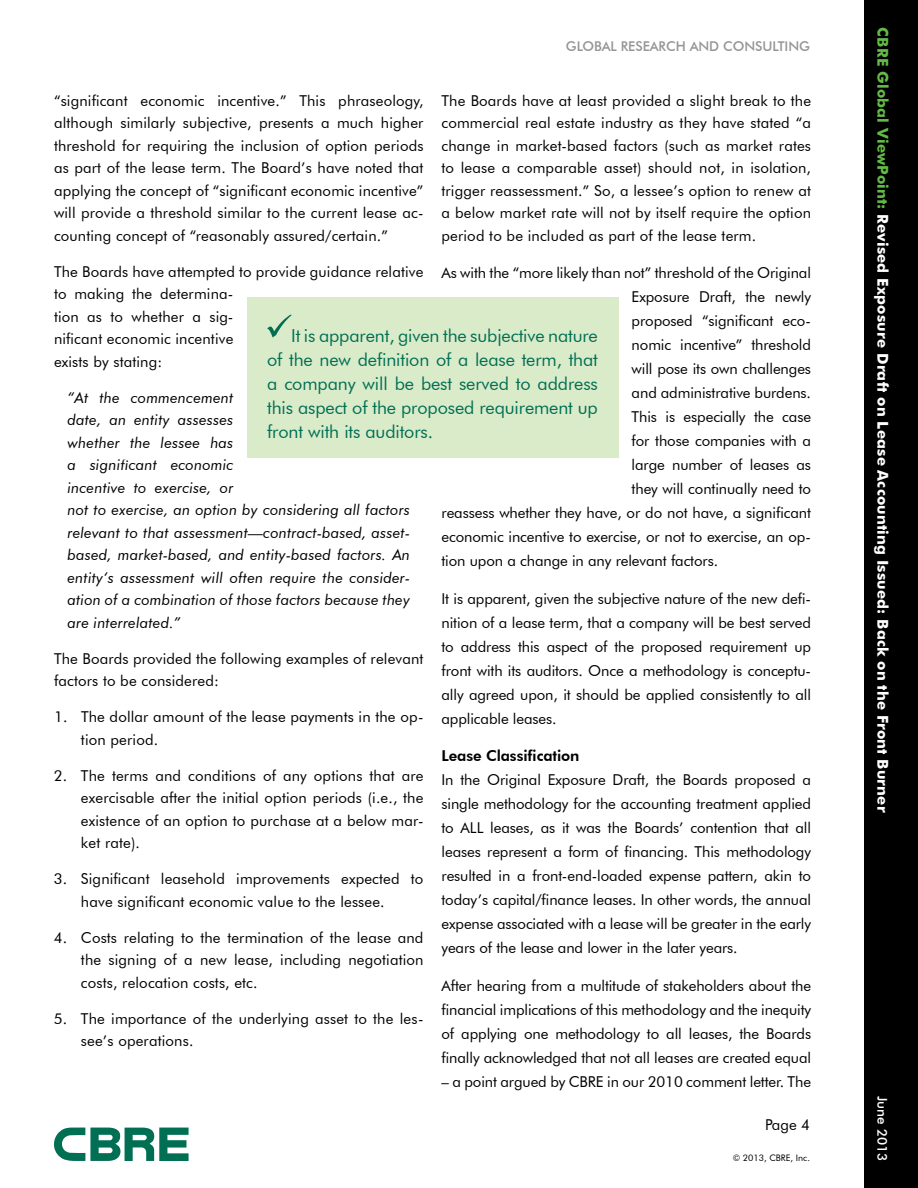
<style>
.page{position:relative;width:918px;height:1188px;background:#fff}
.page>*{position:absolute;margin:0;border:0;box-sizing:border-box;transform-origin:0 0}
.t1{font:18px/24px "Futura BT";letter-spacing:-.005em;color:#006f53;text-align:justify}
.t2{font:15px/22.5px "Futura BT";letter-spacing:.01em;color:#000;text-align:justify}
.t3{font:italic 15px/22.5px "Futura BT";letter-spacing:.01em;color:#000}
.t4{font:700 15px "Futura BT";letter-spacing:.01em;color:#fff}
.t5{font:800 15px "Futura BT";letter-spacing:-.005em;color:#000}
.t6{font:500 13.5px "Futura BT";letter-spacing:-.005em;color:#939598}
.t7{font:500 13.5px "Futura BT";color:#fff}
.t8{font:9px "Futura BT";color:#000}
.s1{color:#62bb46}
</style>
<div class="page">
<div style="left:864px;top:0;width:54px;height:1188px;background:#000"></div>
<svg style="left:54px;top:1128px;width:135px;height:33px"></svg>
<div style="left:247px;top:298px;width:371px;height:160px;background:#daebc9"></div>
<svg style="left:267px;top:314px;width:25px;height:24px"></svg>
<p class="t6" style="left:566px;top:38px;width:244px">GLOBAL RESEARCH AND CONSULTING</p>
<p class="t2" style="left:54px;top:89px;width:371px">“significant economic incentive.” This phraseology, although similarly subjective, presents a much higher threshold for requiring the inclusion of option periods as part of the lease term. The Board’s have noted that applying the concept of “significant economic incentive” will provide a threshold similar to the current lease ac&shy;counting concept of “reasonably assured/certain.”</p>
<p class="t2" style="left:54px;top:260px;width:371px;text-align:left">The Boards have attempted to provide guidance relative to making the determina-<br>tion as to whether a sig-<br>nificant economic incentive<br>exists by stating:</p>
<p class="t3" style="left:68px;top:386px;width:344px">“At the commencement<br>date, an entity assesses<br>whether the lessee has<br>a significant economic<br>incentive to exercise, or<br>not to exercise, an option by considering all factors relevant to that assessment—contract-based, asset&shy;based, market-based, and entity-based factors. An entity‘s assessment will often require the consider&shy;ation of a combination of those factors because they are interrelated.”</p>
<p class="t2" style="left:54px;top:647px;width:371px">The Boards provided the following examples of relevant factors to be considered:</p>
<p class="t2" style="left:81px;top:706px;width:344px;text-indent:-27px">1. The dollar amount of the lease payments in the op&shy;tion period.</p>
<p class="t2" style="left:81px;top:764px;width:344px;text-indent:-27px">2. The terms and conditions of any options that are exercisable after the initial option periods (i.e., the existence of an option to purchase at a below mar&shy;ket rate).</p>
<p class="t2" style="left:81px;top:868px;width:344px;text-indent:-27px">3. Significant leasehold improvements expected to have significant economic value to the lessee.</p>
<p class="t2" style="left:81px;top:926px;width:344px;text-indent:-27px">4. Costs relating to the termination of the lease and the signing of a new lease, including negotiation costs, relocation costs, etc.</p>
<p class="t2" style="left:81px;top:1007px;width:344px;text-indent:-27px">5. The importance of the underlying asset to the les&shy;see’s operations.</p>
<p class="t2" style="left:442px;top:89px;width:371px">The Boards have at least provided a slight break to the commercial real estate industry as they have stated “a change in market-based factors (such as market rates to lease a comparable asset) should not, in isolation, trigger reassessment.” So, a lessee’s option to renew at a below market rate will not by itself require the option period to be included as part of the lease term.</p>
<p class="t2" style="left:442px;top:262px;width:371px">As with the “more likely than not” threshold of the Original</p>
<p class="t2" style="left:632px;top:286px;width:181px">Exposure Draft, the newly</p>
<p class="t2" style="left:632px;top:310px;width:181px">proposed “significant eco-</p>
<p class="t2" style="left:632px;top:334px;width:181px">nomic incentive” threshold</p>
<p class="t2" style="left:632px;top:358px;width:181px">will pose its own challenges</p>
<p class="t2" style="left:632px;top:382px;width:181px">and administrative burdens.</p>
<p class="t2" style="left:632px;top:406px;width:181px">This is especially the case</p>
<p class="t2" style="left:632px;top:430px;width:181px">for those companies with a</p>
<p class="t2" style="left:632px;top:454px;width:181px">large number of leases as</p>
<p class="t2" style="left:632px;top:478px;width:181px">they will continually need to</p>
<p class="t2" style="left:442px;top:502px;width:371px">reassess whether they have, or do not have, a significant</p>
<p class="t2" style="left:442px;top:526px;width:371px">economic incentive to exercise, or not to exercise, an op-</p>
<p class="t2" style="left:442px;top:550px;width:278px">tion upon a change in any relevant factors.</p>
<p class="t2" style="left:442px;top:586px;width:371px;line-height:24px">It is apparent, given the subjective nature of the new defi&shy;nition of a lease term, that a company will be best served to address this aspect of the proposed requirement up front with its auditors. Once a methodology is conceptu&shy;ally agreed upon, it should be applied consistently to all applicable leases.</p>
<p class="t5" style="left:442px;top:747px;width:139px">Lease Classification</p>
<p class="t2" style="left:442px;top:768px;width:371px;line-height:24px">In the Original Exposure Draft, the Boards proposed a single methodology for the accounting treatment applied to ALL leases, as it was the Boards’ contention that all leases represent a form of financing. This methodology resulted in a front-end-loaded expense pattern, akin to today’s capital/finance leases. In other words, the annual expense associated with a lease will be greater in the early years of the lease and lower in the later years.</p>
<p class="t2" style="left:442px;top:973px;width:371px;line-height:24px">After hearing from a multitude of stakeholders about the financial implications of this methodology and the inequity of applying one methodology to all leases, the Boards finally acknowledged that not all leases are created equal</p>
<p class="t2" style="left:442px;top:1070px;width:371px">– a point argued by CBRE in our 2010 comment letter. The</p>
<p class="t1" style="left:267px;top:323px;width:332px;text-indent:24px">It is apparent, given the subjective nature of the new definition of a lease term, that a company will be best served to address this aspect of the proposed requirement up front with its auditors.</p>
<p class="t2" style="left:765px;top:1113px;width:46px">Page 4</p>
<p class="t8" style="left:733px;top:1153px;width:79px">© 2013, CBRE, Inc.</p>
<p class="t4" style="left:892px;top:27px;width:786px;rotate:90deg"><span class="s1">CBRE Global ViewPoint:</span> Revised Exposure Draft on Lease Accounting Issued: Back on the Front Burner</p>
<p class="t7" style="left:891px;top:1096px;width:67px;rotate:90deg">JUNE 2013</p>
</div>
